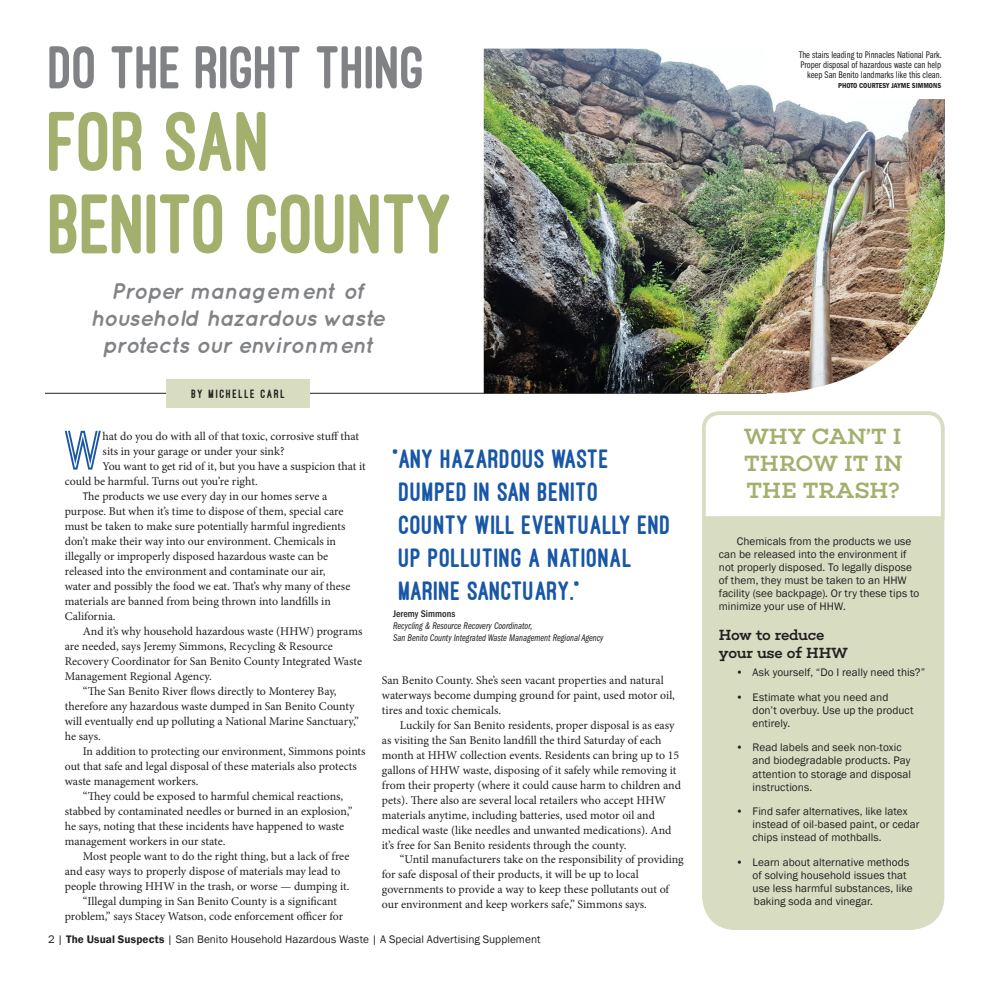
<style>
.page{position:relative;width:990px;height:990px;background:#fff}
.page>*{position:absolute;margin:0;border:0;box-sizing:border-box;transform-origin:0 0}
.t1{font:800 87.5px/82.5px "Ostrich Sans";letter-spacing:-.015em;color:#a3b06d}
.t2{font:800 62.5px "Ostrich Sans";letter-spacing:-.01em;color:#808285}
.t3{font:700 52.62px "Ostrich Sans";color:#1856a6}
.t4{font:800 27.5px/33px "Ostrich Sans";letter-spacing:.02em;color:#1856a6}
.t5{font:italic 700 22.5px/27px "Quicksand";letter-spacing:-.025em;color:#808285;text-align:center}
.t6{font:22.5px/27px "Choplin Medium DEMO";letter-spacing:.005em;color:#a3b06d;text-align:justify}
.t7{font:15px/18px "Choplin Medium DEMO";letter-spacing:-.03em;color:#231f20}
.t8{font:800 12.5px "Ostrich Sans";letter-spacing:.13em;color:#231f20}
.t9{font:11.88px "Minion Pro";color:#231f20}
.t10{font:11.25px/13.1px "Franklin Gothic";letter-spacing:.005em;color:#231f20}
.t11{font:10px/10px "Franklin Gothic Book Cmpr";color:#231f20;text-align:right}
.t12{font:10px/12px "Franklin Gothic Book Cmpr Ital";color:#231f20}
.t13{font:600 condensed 7.5px "Franklin Gothic";color:#231f20}
.s1{font-family:"Franklin Gothic";font-size:11.25px}
.s2{font-family:"Franklin Gothic";font-weight:500;font-stretch:condensed}
.s3{font-weight:600}
</style>
<div class="page">
<hr style="left:45px;top:393px;width:722px;height:1px;background:#231f20">
<div style="left:166px;top:379px;width:144px;height:28px;background:#d8dcc1"></div>
<img style="left:484px;top:49px;width:461px;height:344px">
<svg style="left:702px;top:411px;width:243px;height:111px"></svg>
<div style="left:702px;top:520px;width:242px;height:410px;background:#d8dcc1"></div>
<div style="left:781px;top:45px;width:166px;height:54px;background:#fff"></div>
<p class="t2" style="left:49px;top:34px;width:378px">DO THE RIGHT THING</p>
<p class="t1" style="left:49px;top:101px;width:407px">FOR SAN<br>BENITO COUNTY</p>
<p class="t5" style="left:90px;top:277px;width:297px">Proper management of household hazardous waste protects our environment</p>
<p class="t8" style="left:191px;top:387px;width:95px">BY MICHELLE CARL</p>
<p class="t3" style="left:65px;top:431px;width:39px">W</p>
<p class="t9" style="left:103px;top:428px;width:258px">hat do you do with all of that toxic, corrosive stuff that</p>
<p class="t9" style="left:103px;top:443px;width:183px">sits in your garage or under your sink?</p>
<p class="t9" style="left:103px;top:458px;width:265px">You want to get rid of it, but you have a suspicion that it</p>
<p class="t9" style="left:65px;top:473px;width:194px">could be harmful. Turns out you’re right.</p>
<p class="t9" style="left:83px;top:488px;width:246px"><span class="s1">T</span>he products we use every day in our homes serve a</p>
<p class="t9" style="left:65px;top:503px;width:280px">purpose. But when it’s time to dispose of them, special care</p>
<p class="t9" style="left:65px;top:518px;width:282px">must be taken to make sure potentially harmful ingredients</p>
<p class="t9" style="left:65px;top:533px;width:273px">don’t make their way into our environment. Chemicals in</p>
<p class="t9" style="left:65px;top:548px;width:265px">illegally or improperly disposed hazardous waste can be</p>
<p class="t9" style="left:65px;top:563px;width:262px">released into the environment and contaminate our air,</p>
<p class="t9" style="left:65px;top:578px;width:287px">water and possibly the food we eat. That’s why many of these</p>
<p class="t9" style="left:65px;top:593px;width:268px">materials are banned from being thrown into landfills in</p>
<p class="t9" style="left:65px;top:608px;width:52px">California.</p>
<p class="t9" style="left:83px;top:623px;width:281px">And it’s why household hazardous waste (HHW) programs</p>
<p class="t9" style="left:65px;top:638px;width:269px">are needed, says Jeremy Simmons, Recycling &amp; Resource</p>
<p class="t9" style="left:65px;top:653px;width:299px">Recovery Coordinator for San Benito County Integrated Waste</p>
<p class="t9" style="left:65px;top:668px;width:149px">Management Regional Agency.</p>
<p class="t9" style="left:83px;top:683px;width:255px">“The San Benito River flows directly to Monterey Bay,</p>
<p class="t9" style="left:65px;top:698px;width:291px">therefore any hazardous waste dumped in San Benito County</p>
<p class="t9" style="left:65px;top:713px;width:296px">will eventually end up polluting a National Marine Sanctuary,”</p>
<p class="t9" style="left:65px;top:728px;width:37px">he says.</p>
<p class="t9" style="left:83px;top:743px;width:284px">In addition to protecting our environment, Simmons points</p>
<p class="t9" style="left:65px;top:758px;width:294px">out that safe and legal disposal of these materials also protects</p>
<p class="t9" style="left:65px;top:773px;width:135px">waste management workers.</p>
<p class="t9" style="left:83px;top:788px;width:262px">“They could be exposed to harmful chemical reactions,</p>
<p class="t9" style="left:65px;top:803px;width:289px">stabbed by contaminated needles or burned in an explosion,”</p>
<p class="t9" style="left:65px;top:818px;width:281px">he says, noting that these incidents have happened to waste</p>
<p class="t9" style="left:65px;top:833px;width:162px">management workers in our state.</p>
<p class="t9" style="left:83px;top:848px;width:268px">Most people want to do the right thing, but a lack of free</p>
<p class="t9" style="left:65px;top:863px;width:277px">and easy ways to properly dispose of materials may lead to</p>
<p class="t9" style="left:65px;top:878px;width:286px">people throwing HHW in the trash, or worse — dumping it.</p>
<p class="t9" style="left:83px;top:893px;width:256px">“Illegal dumping in San Benito County is a significant</p>
<p class="t9" style="left:65px;top:908px;width:280px">problem,” says Stacey Watson, code enforcement officer for</p>
<p class="t4" style="left:393px;top:442px;width:280px">“ANY HAZARDOUS WASTE<br>DUMPED IN SAN BENITO<br>COUNTY WILL EVENTUALLY END<br>UP POLLUTING A NATIONAL<br>MARINE SANCTUARY.”</p>
<p class="t12" style="left:393px;top:608px;width:212px"><span class="s2">Jeremy Simmons<br></span>Recycling &amp; Resource Recovery Coordinator,<br>San Benito County Integrated Waste Management Regional Agency</p>
<p class="t9" style="left:382px;top:672px;width:283px">San Benito County. She’s seen vacant properties and natural</p>
<p class="t9" style="left:382px;top:687px;width:295px">waterways become dumping ground for paint, used motor oil,</p>
<p class="t9" style="left:382px;top:702px;width:121px">tires and toxic chemicals.</p>
<p class="t9" style="left:400px;top:717px;width:276px">Luckily for San Benito residents, proper disposal is as easy</p>
<p class="t9" style="left:382px;top:732px;width:281px">as visiting the San Benito landfill the third Saturday of each</p>
<p class="t9" style="left:382px;top:747px;width:299px">month at HHW collection events. Residents can bring up to 15</p>
<p class="t9" style="left:382px;top:762px;width:296px">gallons of HHW waste, disposing of it safely while removing it</p>
<p class="t9" style="left:382px;top:777px;width:301px">from their property (where it could cause harm to children and</p>
<p class="t9" style="left:382px;top:792px;width:286px">pets). There also are several local retailers who accept HHW</p>
<p class="t9" style="left:382px;top:807px;width:275px">materials anytime, including batteries, used motor oil and</p>
<p class="t9" style="left:382px;top:822px;width:291px">medical waste (like needles and unwanted medications). And</p>
<p class="t9" style="left:382px;top:837px;width:246px">it’s free for San Benito residents through the county.</p>
<p class="t9" style="left:400px;top:852px;width:285px">“Until manufacturers take on the responsibility of providing</p>
<p class="t9" style="left:382px;top:867px;width:258px">for safe disposal of their products, it will be up to local</p>
<p class="t9" style="left:382px;top:882px;width:289px">governments to provide a way to keep these pollutants out of</p>
<p class="t9" style="left:382px;top:897px;width:267px">our environment and keep workers safe,” Simmons says.</p>
<p class="t10" style="left:48px;top:933px;width:494px">2 | <span class="s3">The Usual Suspects</span> | San Benito Household Hazardous Waste | A Special Advertising Supplement</p>
<p class="t11" style="left:799px;top:50px;width:144px">The stairs leading to Pinnacles National Park.<br>Proper disposal of hazardous waste can help keep San Benito landmarks like this clean.</p>
<p class="t13" style="left:838px;top:81px;width:104px">PHOTO COURTESY JAYME SIMMONS</p>
<p class="t6" style="left:744px;top:424px;width:160px">Why can’t i throw it in the trash?</p>
<p class="t10" style="left:719px;top:535px;width:202px;text-indent:18px">Chemicals from the products we use can be released into the environment if not properly disposed. To legally dispose of them, they must be taken to an HHW facility (see backpage). Or try these tips to minimize your use of HHW.</p>
<p class="t7" style="left:719px;top:626px;width:131px">How to reduce your use of HHW</p>
<p class="t10" style="left:736px;top:666px;width:191px">• Ask yourself, “Do I really need this?”</p>
<p class="t10" style="left:753px;top:691px;width:162px;text-indent:-17px">• Estimate what you need and don’t overbuy. Use up the product entirely.</p>
<p class="t10" style="left:753px;top:741px;width:160px;text-indent:-17px">• Read labels and seek non-toxic and biodegradable products. Pay attention to storage and disposal instructions.</p>
<p class="t10" style="left:753px;top:805px;width:168px;text-indent:-17px">• Find safer alternatives, like latex instead of oil-based paint, or cedar chips instead of mothballs.</p>
<p class="t10" style="left:753px;top:856px;width:162px;text-indent:-17px">• Learn about alternative methods of solving household issues that use less harmful substances, like baking soda and vinegar.</p>
</div>
